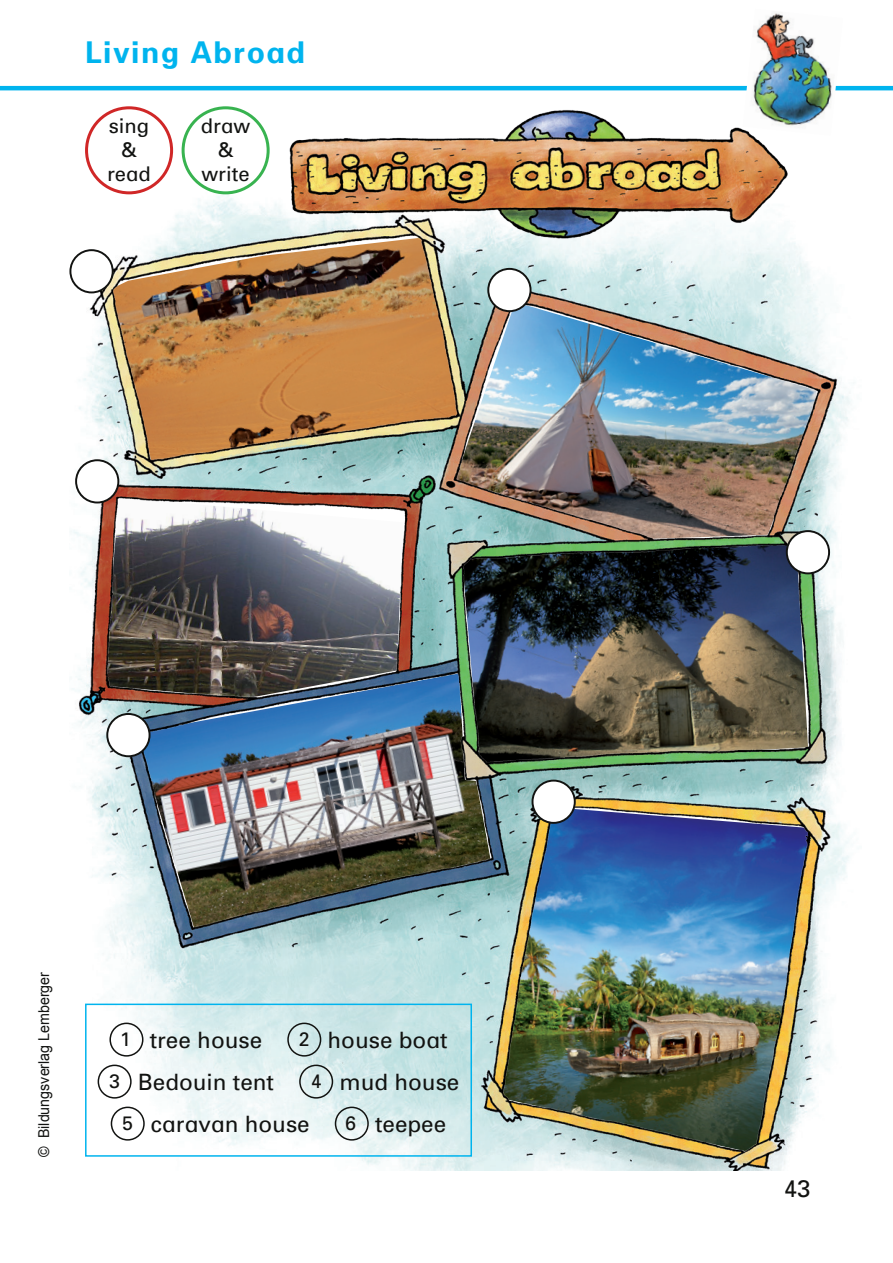
<style>
.page{position:relative;width:893px;height:1263px;background:#fff}
.page>*{position:absolute;margin:0;border:0;box-sizing:border-box;transform-origin:0 0}
.t1{font:700 30px "KWB";letter-spacing:.05em;color:#00b4ee}
.t2{font:24px "KWB";color:#121311}
.t3{font:22.5px "KWB";color:#121311}
.t4{font:20.25px/24.3px "KWB";color:#121311;text-align:center}
.t5{font:15px "Arial";color:#121311;scale:.95 1}
.s1{font-size:19.5px}
</style>
<div class="page">
<img style="left:71px;top:193px;width:780px;height:978px">
<div style="left:109px;top:1022px;width:34px;height:34px;border:2px solid #121311;border-radius:50%"></div>
<div style="left:287px;top:1022px;width:34px;height:34px;border:2px solid #121311;border-radius:50%"></div>
<div style="left:98px;top:1064px;width:34px;height:34px;border:2px solid #121311;border-radius:50%"></div>
<div style="left:299px;top:1064px;width:34px;height:34px;border:2px solid #121311;border-radius:50%"></div>
<div style="left:111px;top:1106px;width:34px;height:34px;border:2px solid #121311;border-radius:50%"></div>
<div style="left:335px;top:1106px;width:34px;height:34px;border:2px solid #121311;border-radius:50%"></div>
<div style="left:85px;top:1003px;width:387px;height:154px;border:2px solid #00b4ee"></div>
<hr style="left:0;top:86px;width:893px;height:4px;background:#00b4ee">
<img style="left:286px;top:110px;width:506px;height:131px">
<img style="left:743px;top:13px;width:100px;height:123px">
<div style="left:182px;top:106px;width:88px;height:88px;border:3px solid #38b350;border-radius:50%"></div>
<div style="left:85px;top:106px;width:88px;height:88px;border:3px solid #d02727;border-radius:50%"></div>
<div style="left:70px;top:250px;width:43px;height:42px;background:#fff;border-radius:50%"></div>
<div style="left:69px;top:249px;width:45px;height:44px;border:2px solid #121311;border-radius:50%"></div>
<div style="left:76px;top:460px;width:42px;height:42px;background:#fff;border-radius:50%"></div>
<div style="left:75px;top:459px;width:44px;height:44px;border:2px solid #121311;border-radius:50%"></div>
<div style="left:107px;top:714px;width:43px;height:42px;background:#fff;border-radius:50%"></div>
<div style="left:106px;top:713px;width:45px;height:44px;border:2px solid #121311;border-radius:50%"></div>
<div style="left:488px;top:269px;width:43px;height:42px;background:#fff;border-radius:50%"></div>
<div style="left:487px;top:268px;width:44px;height:44px;border:2px solid #121311;border-radius:50%"></div>
<div style="left:787px;top:531px;width:42px;height:42px;background:#fff;border-radius:50%"></div>
<div style="left:786px;top:530px;width:44px;height:44px;border:2px solid #121311;border-radius:50%"></div>
<div style="left:532px;top:781px;width:43px;height:42px;background:#fff;border-radius:50%"></div>
<div style="left:531px;top:780px;width:45px;height:44px;border:2px solid #121311;border-radius:50%"></div>
<h1 class="t1" style="left:85px;top:35px;width:221px">Living Abroad</h1>
<p class="t4" style="left:107px;top:113px;width:45px">sing &amp; read</p>
<p class="t4" style="left:201px;top:113px;width:51px">draw &amp; write</p>
<p class="t5" style="left:34px;top:1157px;width:196px;rotate:-90deg">© Bildungsverlag Lemberger</p>
<p class="t3" style="left:120px;top:1026px;width:144px"><span class="s1">1</span> tree house</p>
<p class="t3" style="left:299px;top:1026px;width:150px"><span class="s1">2</span> house boat</p>
<p class="t3" style="left:109px;top:1068px;width:166px"><span class="s1">3</span> Bedouin tent</p>
<p class="t3" style="left:311px;top:1068px;width:150px"><span class="s1">4</span> mud house</p>
<p class="t3" style="left:122px;top:1110px;width:189px"><span class="s1">5</span> caravan house</p>
<p class="t3" style="left:345px;top:1110px;width:103px"><span class="s1">6</span> teepee</p>
<p class="t2" style="left:784px;top:1174px;width:28px">43</p>
</div>
